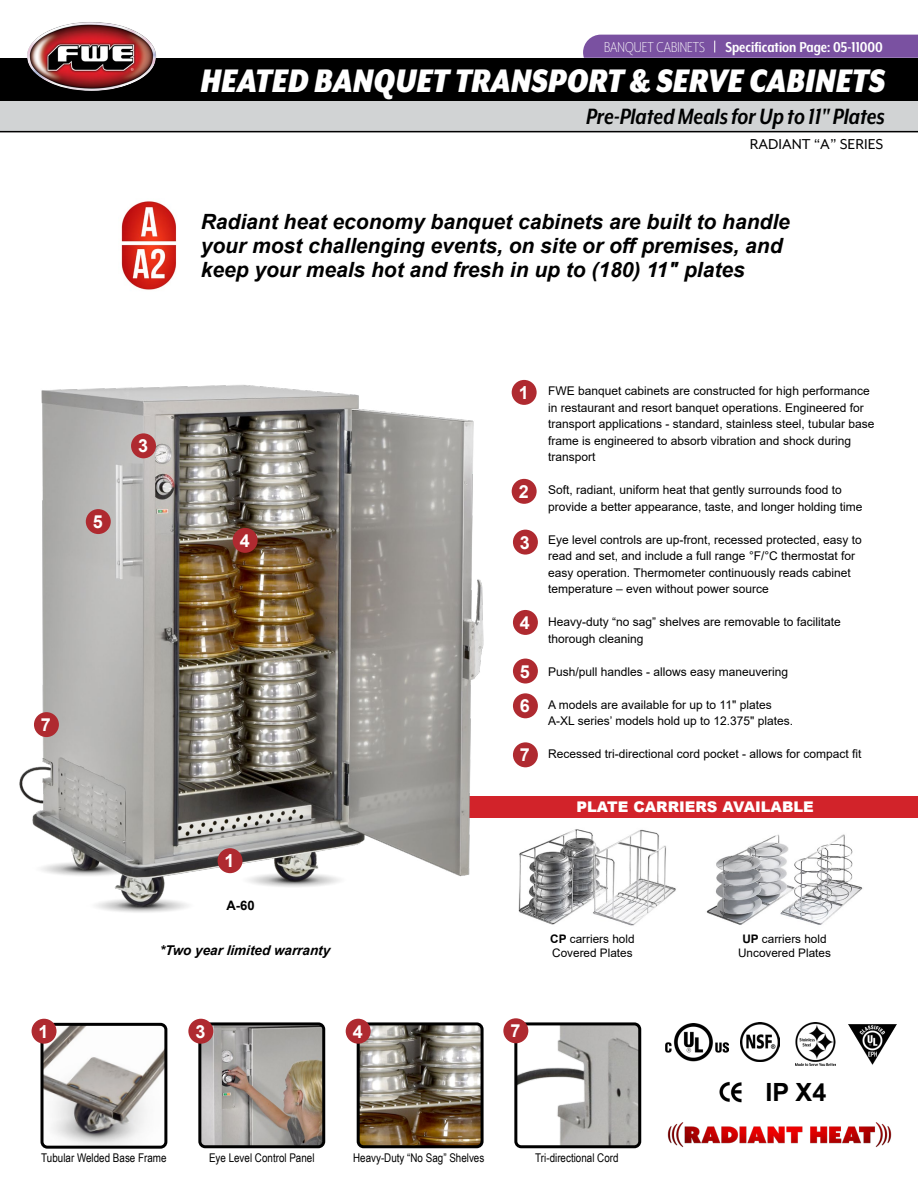
<style>
.page{position:relative;width:918px;height:1188px;background:#fff}
.page>*{position:absolute;margin:0;border:0;box-sizing:border-box;transform-origin:0 0}
.t1{font:italic 900 37.5px "Mr Eaves XL Mod Nar OT";color:#fff}
.t2{font:italic 700 25.5px "Mr Eaves XL Mod Nar OT";color:#000101}
.t3{font:700 25.05px "Arial";color:#000}
.t4{font:italic 700 21px/24px "Arial";color:#000}
.t5{font:700 18px/34.8px "Arial";color:#fff}
.t6{font:700 16.5px "Mr Eaves XL Mod Nar OT";color:#fff}
.t7{font:16.5px "Mr Eaves Mod OT";color:#000}
.t8{font:900 14.7px "Arial";color:#fff}
.t9{font:italic 700 13.5px "Arial";color:#000}
.t10{font:700 13.05px "Arial";color:#000}
.t11{font:12px/16.5px "Arial";color:#000}
.t12{font:12px "Arial Narrow";color:#000}
.t13{font:11.7px/14.1px "Arial";color:#000}
.s1{font-weight:300}
.s2{font-weight:700}
</style>
<div class="page">
<div style="left:400px;top:796px;width:518px;height:21px;background:#d2232a"></div>
<div style="left:512px;top:380px;width:25px;height:25px;background:#af2a30;border-radius:50%"></div>
<div style="left:512px;top:479px;width:25px;height:25px;background:#af2a30;border-radius:50%"></div>
<div style="left:513px;top:530px;width:25px;height:25px;background:#af2a30;border-radius:50%"></div>
<div style="left:513px;top:610px;width:25px;height:25px;background:#af2a30;border-radius:50%"></div>
<div style="left:513px;top:659px;width:25px;height:25px;background:#af2a30;border-radius:50%"></div>
<div style="left:513px;top:693px;width:25px;height:25px;background:#af2a30;border-radius:50%"></div>
<img style="left:667px;top:1122px;width:225px;height:26px">
<div style="left:513px;top:742px;width:25px;height:25px;background:#af2a30;border-radius:50%"></div>
<img style="left:358px;top:1026px;width:122px;height:121px">
<div style="left:357px;top:1022px;width:127px;height:126px;border:3px solid #000;border-radius:5px"></div>
<img style="left:518px;top:1026px;width:122px;height:121px">
<div style="left:514px;top:1022px;width:127px;height:126px;border:3px solid #000;border-radius:5px"></div>
<img style="left:202px;top:1026px;width:122px;height:121px">
<div style="left:198px;top:1022px;width:127px;height:126px;border:3px solid #000;border-radius:5px"></div>
<div style="left:188px;top:1019px;width:25px;height:25px;background:#af2a30;border-radius:50%"></div>
<div style="left:346px;top:1019px;width:25px;height:25px;background:#af2a30;border-radius:50%"></div>
<div style="left:503px;top:1018px;width:25px;height:25px;background:#af2a30;border-radius:50%"></div>
<img style="left:45px;top:1024px;width:121px;height:121px">
<div style="left:41px;top:1023px;width:126px;height:126px;border:3px solid #000;border-radius:5px"></div>
<div style="left:32px;top:1019px;width:25px;height:25px;background:#af2a30;border-radius:50%"></div>
<img style="left:518px;top:829px;width:158px;height:97px">
<img style="left:706px;top:834px;width:157px;height:91px">
<img style="left:19px;top:385px;width:475px;height:528px">
<div style="left:218px;top:848px;width:25px;height:25px;background:#af2a30;border-radius:50%"></div>
<div style="left:131px;top:433px;width:25px;height:25px;background:#af2a30;border-radius:50%"></div>
<div style="left:34px;top:712px;width:25px;height:25px;background:#af2a30;border-radius:50%"></div>
<div style="left:233px;top:528px;width:25px;height:25px;background:#af2a30;border-radius:50%"></div>
<div style="left:86px;top:509px;width:25px;height:25px;background:#af2a30;border-radius:50%"></div>
<img style="left:121px;top:201px;width:56px;height:89px">
<div style="left:792px;top:1022px;width:47px;height:45px;background:linear-gradient(to bottom,#fff,#fff)"></div>
<img style="left:796px;top:1023px;width:39px;height:42px">
<img style="left:740px;top:1022px;width:40px;height:39px">
<img style="left:719px;top:1081px;width:23px;height:22px">
<img style="left:666px;top:1023px;width:62px;height:38px">
<img style="left:848px;top:1024px;width:49px;height:41px">
<div style="left:0;top:100px;width:918px;height:31px;background:#d1d3d4"></div>
<div style="left:0;top:58px;width:918px;height:42px;background:#000"></div>
<hr style="left:0;top:131px;width:918px;height:1px;background:#000">
<img style="left:27px;top:22px;width:129px;height:69px">
<img style="left:27px;top:22px;width:129px;height:69px;border-radius:50%">
<div style="left:583px;top:35px;width:335px;height:23px;background:#7a51a1"></div>
<h3 class="t6" style="left:604px;top:39px;width:280px"><span class="s1">BANQUET CABINETS</span> Specification Page: 05-11000</h3>
<h1 class="t1" style="left:200px;top:62px;width:686px">HEATED BANQUET TRANSPORT &amp; SERVE CABINETS</h1>
<h2 class="t2" style="left:586px;top:103px;width:300px">Pre-Plated Meals for Up to 11" Plates</h2>
<h3 class="t7" style="left:750px;top:135px;width:135px">RADIANT “A” SERIES</h3>
<h3 class="t5" style="left:41px;top:708px;width:12px">7</h3>
<h3 class="t5" style="left:39px;top:1014px;width:12px">1</h3>
<h3 class="t4" style="left:201px;top:211px;width:591px">Radiant heat economy banquet cabinets are built to handle your most challenging events, on site or off premises, and keep your meals hot and fresh in up to (180) 11" plates</h3>
<h3 class="t5" style="left:93px;top:505px;width:12px">5</h3>
<h3 class="t5" style="left:138px;top:429px;width:12px">3</h3>
<h3 class="t5" style="left:240px;top:523px;width:12px">4</h3>
<h3 class="t5" style="left:225px;top:844px;width:12px">1</h3>
<p class="t10" style="left:227px;top:896px;width:30px">A-60</p>
<p class="t9" style="left:159px;top:942px;width:172px">*Two year limited warranty</p>
<h3 class="t5" style="left:519px;top:375px;width:12px">1</h3>
<h3 class="t5" style="left:519px;top:474px;width:12px">2</h3>
<h3 class="t5" style="left:520px;top:525px;width:12px">3</h3>
<h3 class="t5" style="left:520px;top:605px;width:12px">4</h3>
<h3 class="t5" style="left:520px;top:654px;width:12px">5<br>6</h3>
<h3 class="t5" style="left:520px;top:738px;width:12px">7</h3>
<p class="t11" style="left:548px;top:383px;width:328px">FWE banquet cabinets are constructed for high performance in restaurant and resort banquet operations. Engineered for transport applications - standard, stainless steel, tubular base frame is engineered to absorb vibration and shock during transport</p>
<p class="t11" style="left:548px;top:482px;width:316px">Soft, radiant, uniform heat that gently surrounds food to provide a better appearance, taste, and longer holding time</p>
<p class="t11" style="left:548px;top:531px;width:315px">Eye level controls are up-front, recessed protected, easy to read and set, and include a full range °F/°C thermostat for easy operation. Thermometer continuously reads cabinet temperature – even without power source</p>
<p class="t11" style="left:548px;top:614px;width:294px">Heavy-duty “no sag” shelves are removable to facilitate thorough cleaning</p>
<p class="t11" style="left:548px;top:663px;width:242px">Push/pull handles - allows easy maneuvering</p>
<p class="t11" style="left:548px;top:696px;width:246px">A models are available for up to 11" plates<br>A-XL series’ models hold up to 12.375" plates.</p>
<p class="t11" style="left:548px;top:746px;width:315px">Recessed tri-directional cord pocket - allows for compact fit</p>
<p class="t8" style="left:576px;top:796px;width:239px">PLATE CARRIERS AVAILABLE</p>
<p class="t13" style="left:550px;top:932px;width:86px"><span class="s2">CP</span> carriers hold<br>Covered Plates</p>
<p class="t13" style="left:738px;top:932px;width:94px;text-align:center"><span class="s2">UP</span> carriers hold<br>Uncovered Plates</p>
<h3 class="t5" style="left:195px;top:1014px;width:12px">3</h3>
<h3 class="t5" style="left:353px;top:1014px;width:12px">4</h3>
<h3 class="t5" style="left:510px;top:1014px;width:12px">7</h3>
<h3 class="t3" style="left:765px;top:1075px;width:62px">IP X4</h3>
<p class="t12" style="left:41px;top:1149px;width:127px">Tubular Welded Base Frame</p>
<p class="t12" style="left:209px;top:1148px;width:107px">Eye Level Control Panel</p>
<p class="t12" style="left:353px;top:1148px;width:133px">Heavy-Duty “No Sag” Shelves</p>
<p class="t12" style="left:535px;top:1148px;width:85px">Tri-directional Cord</p>
</div>
